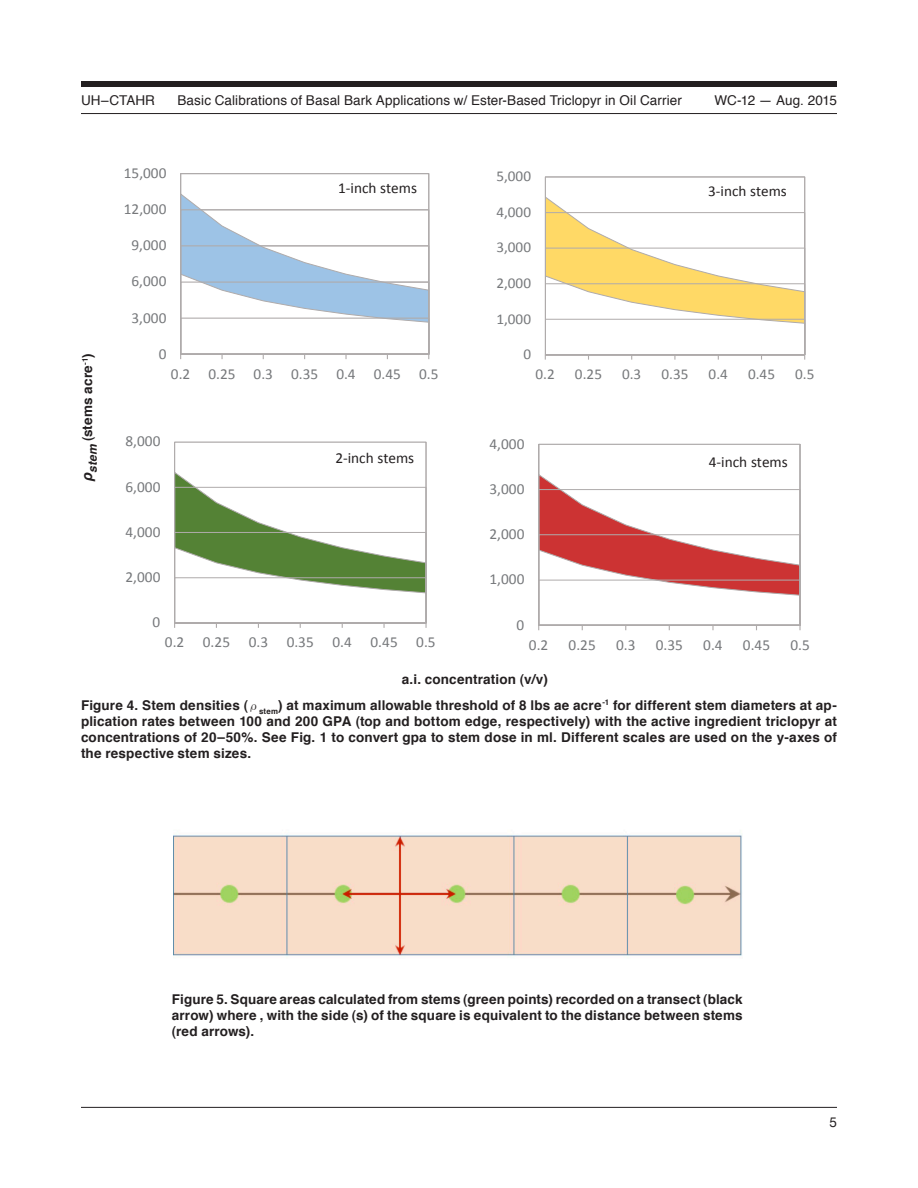
<style>
.page{position:relative;width:918px;height:1188px;background:#fff}
.page>*{position:absolute;margin:0;border:0;box-sizing:border-box;transform-origin:0 0}
.t1{font:15.3px "Calibri";letter-spacing:.01em;color:#76787b}
.t2{font:15.3px "Calibri";color:#231f20}
.t3{font:15px "Calibri";letter-spacing:.01em;color:#76787b}
.t4{font:15px "Calibri";color:#231f20}
.t5{font:700 13.5px/16.2px "Helvetica";letter-spacing:.01em;color:#231f20;text-align:justify}
.t6{font:13.5px "Helvetica";letter-spacing:.01em;color:#231f20}
.t7{font:13.5px "Helvetica Neue";color:#231f20}
.s1{font-style:italic;font-size:15px}
.s2{font-family:"MS Mincho";font-weight:400}
</style>
<div class="page">
<hr style="left:81px;top:1107px;width:756px;height:1px;background:#231f20">
<hr style="left:81px;top:113px;width:756px;height:1px;background:#231f20">
<div style="left:81px;top:81px;width:756px;height:6px;background:#231f20"></div>
<svg style="left:180px;top:174px;width:250px;height:19px"></svg>
<svg style="left:180px;top:193px;width:250px;height:166px"></svg>
<svg style="left:545px;top:177px;width:260px;height:19px"></svg>
<svg style="left:545px;top:196px;width:261px;height:164px"></svg>
<svg style="left:539px;top:444px;width:262px;height:30px"></svg>
<svg style="left:538px;top:474px;width:263px;height:156px"></svg>
<svg style="left:174px;top:442px;width:253px;height:29px"></svg>
<svg style="left:174px;top:471px;width:253px;height:157px"></svg>
<img style="left:173px;top:834px;width:569px;height:124px">
<p class="t6" style="left:81px;top:89px;width:75px">UH–CTAHR</p>
<p class="t6" style="left:178px;top:89px;width:506px">Basic Calibrations of Basal Bark Applications w/ Ester-Based Triclopyr in Oil Carrier</p>
<p class="t6" style="left:714px;top:89px;width:124px">WC-12 — Aug. 2015</p>
<p class="t5" style="left:80px;top:482px;width:130px;rotate:-90deg"><span class="s1">ρ</span><sub>stem</sub> (stems acre<sup>-1</sup>)</p>
<p class="t1" style="left:124px;top:162px;width:44px">15,000</p>
<p class="t2" style="left:338px;top:177px;width:80px">1-inch stems</p>
<p class="t3" style="left:496px;top:166px;width:36px">5,000</p>
<p class="t4" style="left:708px;top:181px;width:80px">3-inch stems</p>
<p class="t1" style="left:124px;top:198px;width:44px">12,000</p>
<p class="t3" style="left:496px;top:201px;width:36px">4,000</p>
<p class="t1" style="left:132px;top:235px;width:36px">9,000</p>
<p class="t3" style="left:496px;top:237px;width:36px">3,000</p>
<p class="t1" style="left:132px;top:271px;width:36px">6,000</p>
<p class="t3" style="left:496px;top:273px;width:36px">2,000</p>
<p class="t1" style="left:132px;top:307px;width:36px">3,000</p>
<p class="t3" style="left:496px;top:308px;width:36px">1,000</p>
<p class="t1" style="left:159px;top:343px;width:9px">0</p>
<p class="t3" style="left:523px;top:344px;width:9px">0</p>
<p class="t1" style="left:171px;top:363px;width:269px">0.2 0.25 0.3 0.35 0.4 0.45 0.5</p>
<p class="t3" style="left:536px;top:363px;width:21px">0.2</p>
<p class="t3" style="left:575px;top:363px;width:29px">0.25</p>
<p class="t3" style="left:622px;top:363px;width:21px">0.3</p>
<p class="t3" style="left:662px;top:363px;width:29px">0.35</p>
<p class="t3" style="left:709px;top:363px;width:21px">0.4</p>
<p class="t3" style="left:748px;top:363px;width:29px">0.45</p>
<p class="t3" style="left:795px;top:363px;width:21px">0.5</p>
<p class="t1" style="left:125px;top:431px;width:36px">8,000</p>
<p class="t2" style="left:335px;top:447px;width:80px">2-inch stems</p>
<p class="t1" style="left:489px;top:433px;width:37px">4,000</p>
<p class="t2" style="left:709px;top:451px;width:81px">4-inch stems</p>
<p class="t1" style="left:125px;top:476px;width:36px">6,000</p>
<p class="t1" style="left:489px;top:478px;width:37px">3,000</p>
<p class="t1" style="left:125px;top:521px;width:36px">4,000</p>
<p class="t1" style="left:489px;top:523px;width:37px">2,000</p>
<p class="t1" style="left:125px;top:566px;width:36px">2,000</p>
<p class="t1" style="left:489px;top:569px;width:37px">1,000</p>
<p class="t1" style="left:153px;top:612px;width:9px">0</p>
<p class="t1" style="left:517px;top:614px;width:9px">0</p>
<p class="t1" style="left:165px;top:632px;width:272px">0.2 0.25 0.3 0.35 0.4 0.45 0.5</p>
<p class="t1" style="left:529px;top:634px;width:21px">0.2</p>
<p class="t1" style="left:569px;top:634px;width:29px">0.25</p>
<p class="t1" style="left:616px;top:634px;width:21px">0.3</p>
<p class="t1" style="left:656px;top:634px;width:29px">0.35</p>
<p class="t1" style="left:703px;top:634px;width:21px">0.4</p>
<p class="t1" style="left:743px;top:634px;width:29px">0.45</p>
<p class="t1" style="left:790px;top:634px;width:21px">0.5</p>
<p class="t5" style="left:402px;top:672px;width:148px">a.i. concentration (v/v)</p>
<p class="t5" style="left:81px;top:697px;width:757px">Figure 4. Stem densities (<span class="s2">ρ</span><sub>stem</sub>) at maximum allowable threshold of 8 lbs ae acre<sup>-1</sup> for different stem diameters at ap&shy;plication rates between 100 and 200 GPA (top and bottom edge, respectively) with the active ingredient triclopyr at concentrations of 20–50%. See Fig. 1 to convert gpa to stem dose in ml. Different scales are used on the y-axes of the respective stem sizes.</p>
<p class="t5" style="left:172px;top:991px;width:572px">Figure 5. Square areas calculated from stems (green points) recorded on a transect (black arrow) where , with the side (s) of the square is equivalent to the distance between stems (red arrows).</p>
<p class="t7" style="left:829px;top:1114px;width:9px">5</p>
</div>
